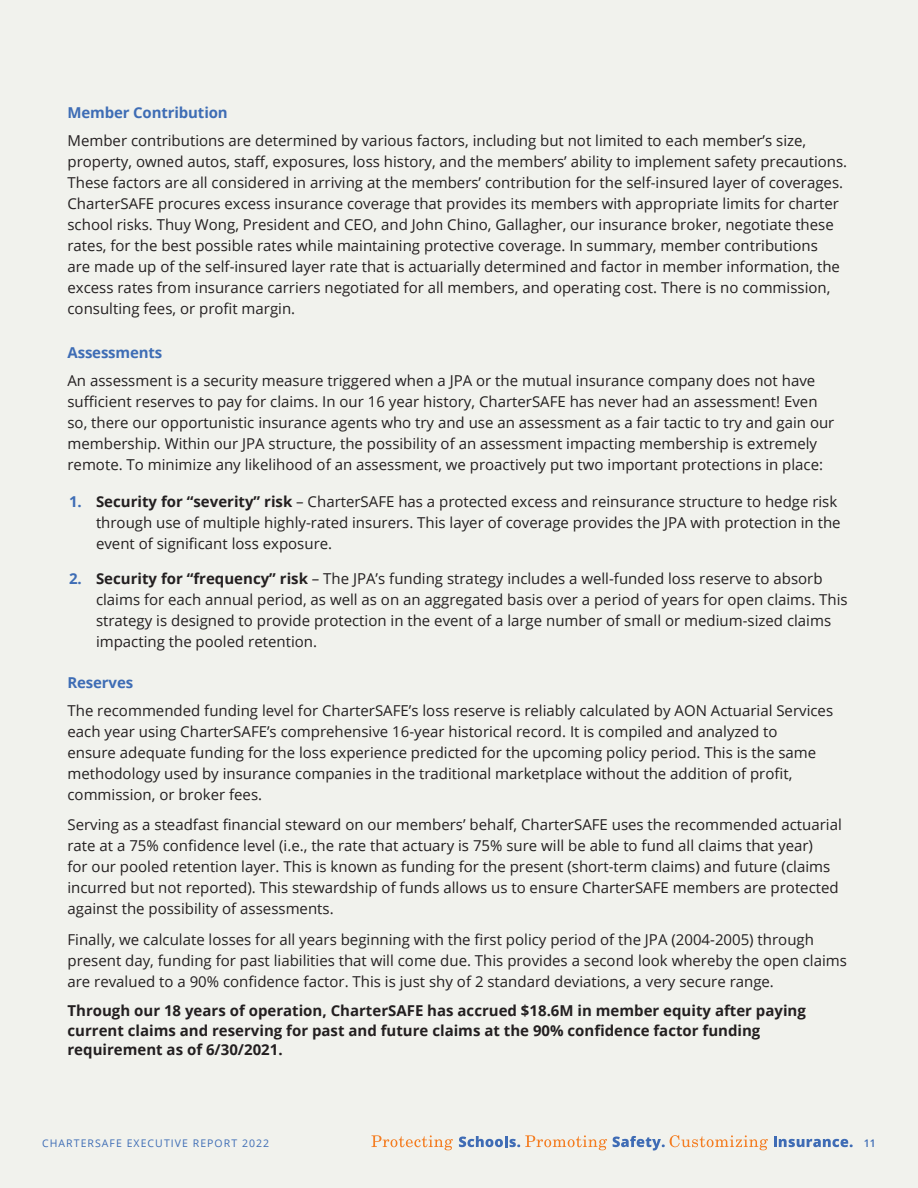
<style>
.page{position:relative;width:918px;height:1188px;background:#f1f2ed}
.page>*{position:absolute;margin:0;border:0;box-sizing:border-box;transform-origin:0 0}
.t1{font:15px/21px "Open Sans";color:#231f20}
.t2{font:700 15px/19.5px "Open Sans";color:#231f20}
.t3{font:700 15px "Open Sans";letter-spacing:-.01em;color:#3e6db5}
.t4{font:10.5px "Open Sans";letter-spacing:.1em;color:#3e6db5}
.t5{font:600 10.5px "Open Sans";color:#3e6db5}
.s1{font-weight:700;color:#3e6db5}
.s2{font-weight:700}
</style>
<div class="page">
<svg style="left:372px;top:1135px;width:81px;height:15px"></svg>
<svg style="left:459px;top:1135px;width:148px;height:15px"></svg>
<svg style="left:613px;top:1135px;width:155px;height:15px"></svg>
<svg style="left:774px;top:1137px;width:79px;height:10px"></svg>
<p class="t3" style="left:68px;top:102px;width:162px">Member Contribution</p>
<p class="t1" style="left:68px;top:129px;width:781px">Member contributions are determined by various factors, including but not limited to each member’s size, property, owned autos, staff, exposures, loss history, and the members’ ability to implement safety precautions.<br>These factors are all considered in arriving at the members’ contribution for the self-insured layer of coverages.<br>CharterSAFE procures excess insurance coverage that provides its members with appropriate limits for charter school risks. Thuy Wong, President and CEO, and John Chino, Gallagher, our insurance broker, negotiate these rates, for the best possible rates while maintaining protective coverage. In summary, member contributions<br>are made up of the self-insured layer rate that is actuarially determined and factor in member information, the excess rates from insurance carriers negotiated for all members, and operating cost. There is no commission, consulting fees, or profit margin.</p>
<p class="t3" style="left:68px;top:342px;width:96px">Assessments</p>
<p class="t1" style="left:68px;top:369px;width:768px">An assessment is a security measure triggered when a JPA or the mutual insurance company does not have sufficient reserves to pay for claims. In our 16 year history, CharterSAFE has never had an assessment! Even so, there our opportunistic insurance agents who try and use an assessment as a fair tactic to try and gain our membership. Within our JPA structure, the possibility of an assessment impacting membership is extremely remote. To minimize any likelihood of an assessment, we proactively put two important protections in place:</p>
<p class="t1" style="left:96px;top:491px;width:746px;text-indent:-27px"><span class="s1">1.</span> <span class="s2">Security for “severity” risk</span> – CharterSAFE has a protected excess and reinsurance structure to hedge risk through use of multiple highly-rated insurers. This layer of coverage provides the JPA with protection in the event of significant loss exposure.</p>
<p class="t1" style="left:96px;top:567px;width:753px;text-indent:-27px"><span class="s1">2.</span> <span class="s2">Security for “frequency” risk</span> – The JPA’s funding strategy includes a well-funded loss reserve to absorb claims for each annual period, as well as on an aggregated basis over a period of years for open claims. This strategy is designed to provide protection in the event of a large number of small or medium-sized claims impacting the pooled retention.</p>
<p class="t3" style="left:68px;top:672px;width:67px">Reserves</p>
<p class="t1" style="left:68px;top:699px;width:767px">The recommended funding level for CharterSAFE’s loss reserve is reliably calculated by AON Actuarial Services each year using CharterSAFE’s comprehensive 16-year historical record. It is compiled and analyzed to<br>ensure adequate funding for the loss experience predicted for the upcoming policy period. This is the same methodology used by insurance companies in the traditional marketplace without the addition of profit, commission, or broker fees.</p>
<p class="t1" style="left:68px;top:814px;width:776px">Serving as a steadfast financial steward on our members’ behalf, CharterSAFE uses the recommended actuarial rate at a 75% confidence level (i.e., the rate that actuary is 75% sure will be able to fund all claims that year)<br>for our pooled retention layer. This is known as funding for the present (short-term claims) and future (claims incurred but not reported). This stewardship of funds allows us to ensure CharterSAFE members are protected against the possibility of assessments.</p>
<p class="t1" style="left:68px;top:929px;width:781px">Finally, we calculate losses for all years beginning with the first policy period of the JPA (2004-2005) through present day, funding for past liabilities that will come due. This provides a second look whereby the open claims are revalued to a 90% confidence factor. This is just shy of 2 standard deviations, a very secure range.</p>
<p class="t2" style="left:68px;top:1001px;width:740px">Through our 18 years of operation, CharterSAFE has accrued $18.6M in member equity after paying current claims and reserving for past and future claims at the 90% confidence factor funding requirement as of 6/30/2021.</p>
<p class="t4" style="left:42px;top:1136px;width:229px">CHARTERSAFE EXECUTIVE REPORT 2022</p>
<p class="t5" style="left:864px;top:1136px;width:13px">11</p>
</div>
